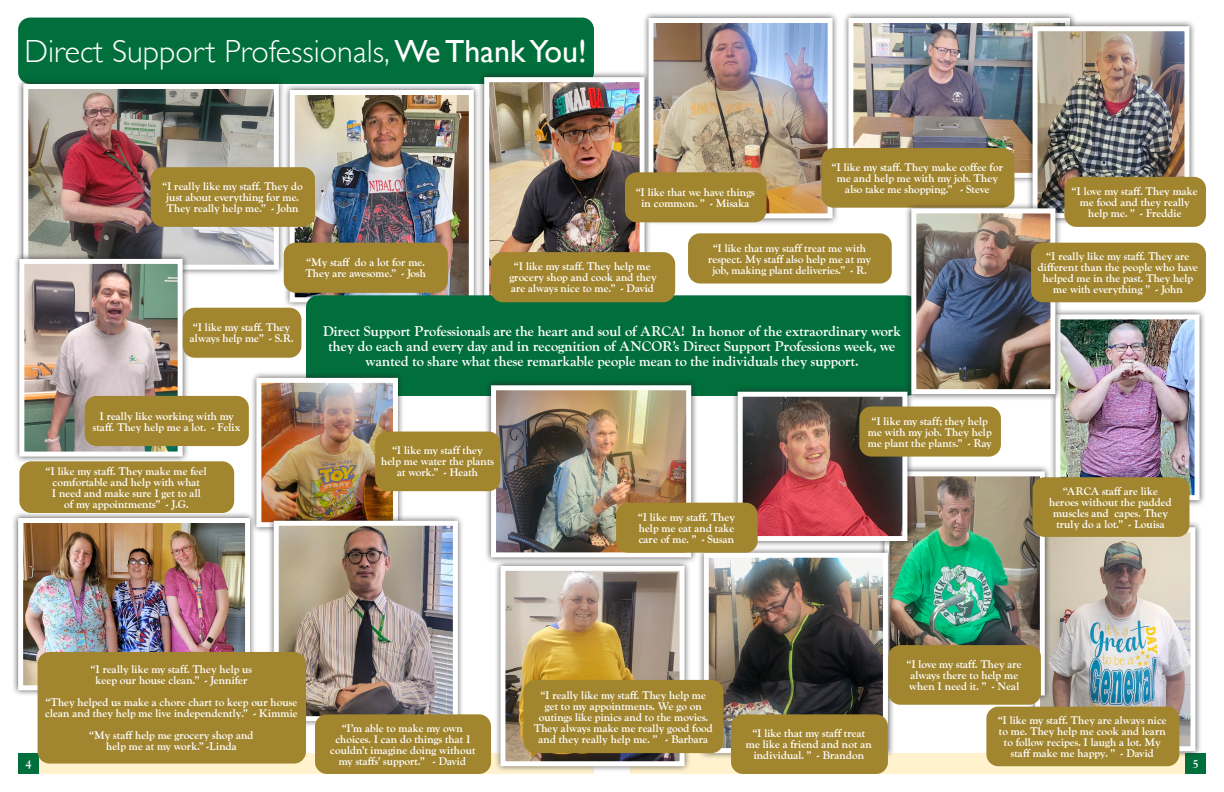
<style>
.page{position:relative;width:1224px;height:792px;background:#fff}
.page>*{position:absolute;margin:0;border:0;box-sizing:border-box;transform-origin:0 0}
.t1{font:300 32px "Gill Sans";color:#fff}
.t2{font:700 14px/15px "LTC Goudy Oldstyle Pro";color:#fff;text-align:center}
.t3{font:700 12px "LTC Goudy Oldstyle Pro";color:#fff}
.t4{font:700 11px/11px "LTC Goudy Oldstyle Pro";color:#fff;text-align:center}
.s1{font-weight:400}
</style>
<div class="page">
<div style="left:18px;top:753px;width:576px;height:21px;background:#fff2cd"></div>
<div style="left:18px;top:753px;width:21px;height:21px;background:#006f3c"></div>
<div style="left:630px;top:753px;width:576px;height:21px;background:#fff2cd"></div>
<div style="left:1185px;top:753px;width:21px;height:21px;background:#006f3c"></div>
<div style="left:18px;top:18px;width:576px;height:66px;background:#006f3c;border-radius:12px"></div>
<div style="left:17px;top:77px;width:268px;height:199px;background:#231f20;opacity:.75"></div>
<img style="left:29px;top:90px;width:244px;height:174px">
<div style="left:23px;top:84px;width:256px;height:186px;border:5px solid #fff"></div>
<div style="left:283px;top:83px;width:197px;height:226px;background:#231f20;opacity:.75"></div>
<img style="left:296px;top:96px;width:172px;height:200px">
<div style="left:290px;top:90px;width:184px;height:212px;border:5px solid #fff"></div>
<div style="left:1029px;top:521px;width:173px;height:237px;background:#231f20;opacity:.75"></div>
<img style="left:1041px;top:533px;width:149px;height:212px">
<div style="left:1035px;top:527px;width:161px;height:224px;border:5px solid #fff"></div>
<div style="left:878px;top:465px;width:173px;height:237px;background:#231f20;opacity:.75"></div>
<img style="left:895px;top:477px;width:144px;height:173px">
<div style="left:884px;top:471px;width:161px;height:224px;border:5px solid #fff"></div>
<div style="left:478px;top:71px;width:173px;height:237px;background:#231f20;opacity:.75"></div>
<img style="left:490px;top:83px;width:149px;height:212px">
<div style="left:484px;top:77px;width:161px;height:224px;border:5px solid #fff"></div>
<div style="left:13px;top:252px;width:176px;height:211px;background:#231f20;opacity:.75"></div>
<img style="left:25px;top:265px;width:152px;height:186px">
<div style="left:19px;top:259px;width:164px;height:198px;border:5px solid #fff"></div>
<div style="left:12px;top:511px;width:244px;height:186px;background:#231f20;opacity:.75"></div>
<img style="left:24px;top:524px;width:220px;height:160px">
<div style="left:18px;top:518px;width:232px;height:172px;border:5px solid #fff"></div>
<div style="left:842px;top:11px;width:235px;height:173px;background:#231f20;opacity:.75"></div>
<img style="left:854px;top:24px;width:172px;height:148px">
<div style="left:848px;top:18px;width:222px;height:160px;border:5px solid #fff"></div>
<div style="left:642px;top:11px;width:197px;height:214px;background:#231f20;opacity:.75"></div>
<img style="left:654px;top:24px;width:173px;height:188px">
<div style="left:648px;top:18px;width:185px;height:200px;border:5px solid #fff"></div>
<div style="left:306px;top:295px;width:612px;height:101px;background:#006f3c;border-radius:12px"></div>
<div style="left:151px;top:167px;width:164px;height:60px;background:#a1852f;border-radius:12px"></div>
<div style="left:284px;top:243px;width:164px;height:50px;background:#a1852f;border-radius:12px"></div>
<div style="left:491px;top:252px;width:184px;height:50px;background:#a1852f;border-radius:12px"></div>
<div style="left:986px;top:707px;width:193px;height:59px;background:#a1852f;border-radius:12px"></div>
<div style="left:19px;top:461px;width:215px;height:52px;background:#a1852f;border-radius:12px"></div>
<div style="left:183px;top:308px;width:118px;height:50px;background:#a1852f;border-radius:12px"></div>
<div style="left:625px;top:172px;width:142px;height:50px;background:#a1852f;border-radius:12px"></div>
<div style="left:1026px;top:20px;width:170px;height:205px;background:#231f20;opacity:.75"></div>
<img style="left:1039px;top:32px;width:145px;height:180px">
<div style="left:1033px;top:26px;width:157px;height:192px;border:5px solid #fff"></div>
<div style="left:1064px;top:177px;width:142px;height:50px;background:#a1852f;border-radius:12px"></div>
<div style="left:822px;top:148px;width:192px;height:60px;background:#a1852f;border-radius:12px"></div>
<div style="left:1049px;top:308px;width:157px;height:199px;background:#231f20;opacity:.75"></div>
<img style="left:1061px;top:320px;width:133px;height:174px">
<div style="left:1055px;top:314px;width:145px;height:186px;border:5px solid #fff"></div>
<div style="left:905px;top:202px;width:157px;height:199px;background:#231f20;opacity:.75"></div>
<img style="left:917px;top:214px;width:132px;height:174px">
<div style="left:911px;top:208px;width:144px;height:186px;border:5px solid #fff"></div>
<div style="left:1033px;top:477px;width:157px;height:60px;background:#a1852f;border-radius:12px"></div>
<div style="left:688px;top:233px;width:204px;height:51px;background:#a1852f;border-radius:12px"></div>
<div style="left:731px;top:385px;width:183px;height:163px;background:#231f20;opacity:.75"></div>
<img style="left:744px;top:398px;width:157px;height:137px">
<div style="left:738px;top:392px;width:169px;height:149px;border:5px solid #fff"></div>
<div style="left:250px;top:371px;width:154px;height:163px;background:#231f20;opacity:.75"></div>
<img style="left:262px;top:384px;width:130px;height:137px">
<div style="left:256px;top:378px;width:142px;height:149px;border:5px solid #fff"></div>
<div style="left:697px;top:546px;width:198px;height:214px;background:#231f20;opacity:.75"></div>
<img style="left:710px;top:559px;width:172px;height:188px">
<div style="left:704px;top:553px;width:184px;height:200px;border:5px solid #fff"></div>
<div style="left:731px;top:714px;width:157px;height:60px;background:#a1852f;border-radius:12px"></div>
<div style="left:888px;top:645px;width:153px;height:60px;background:#a1852f;border-radius:12px"></div>
<div style="left:859px;top:407px;width:142px;height:50px;background:#a1852f;border-radius:12px"></div>
<div style="left:1031px;top:243px;width:175px;height:59px;background:#a1852f;border-radius:12px"></div>
<div style="left:85px;top:396px;width:164px;height:50px;background:#a1852f;border-radius:12px"></div>
<div style="left:267px;top:514px;width:197px;height:214px;background:#231f20;opacity:.75"></div>
<img style="left:280px;top:527px;width:172px;height:188px">
<div style="left:274px;top:521px;width:184px;height:200px;border:5px solid #fff"></div>
<div style="left:315px;top:714px;width:176px;height:60px;background:#a1852f;border-radius:12px"></div>
<div style="left:38px;top:652px;width:268px;height:112px;background:#a1852f;border-radius:12px"></div>
<div style="left:494px;top:559px;width:197px;height:214px;background:#231f20;opacity:.75"></div>
<img style="left:506px;top:572px;width:173px;height:188px">
<div style="left:500px;top:566px;width:185px;height:200px;border:5px solid #fff"></div>
<div style="left:523px;top:680px;width:201px;height:73px;background:#a1852f;border-radius:12px"></div>
<div style="left:484px;top:379px;width:214px;height:185px;background:#231f20;opacity:.75"></div>
<img style="left:497px;top:391px;width:188px;height:160px">
<div style="left:491px;top:385px;width:200px;height:172px;border:5px solid #fff"></div>
<div style="left:616px;top:503px;width:142px;height:50px;background:#a1852f;border-radius:12px"></div>
<div style="left:375px;top:432px;width:125px;height:59px;background:#a1852f;border-radius:12px"></div>
<h1 class="t1" style="left:24px;top:26px;width:564px">Direct Support Professionals, <span class="s1">We Thank You!</span></h1>
<p class="t4" style="left:163px;top:181px;width:142px">“I really like my staff. They do just about everything for me.<br>They really help me.” - John</p>
<p class="t4" style="left:832px;top:162px;width:173px">“I like my staff. They make coffee for me and help me with my job. They also take me shopping.” - Steve</p>
<p class="t4" style="left:636px;top:187px;width:120px">“I like that we have things in common. ” - Misaka</p>
<p class="t4" style="left:1072px;top:186px;width:127px">“I love my staff. They make me food and they really help me. ” - Freddie</p>
<p class="t4" style="left:190px;top:322px;width:105px;text-align:left">“I like my staff. They always help me” - S.R.</p>
<p class="t4" style="left:305px;top:257px;width:122px;text-align:left">“My staff do a lot for me.<br>They are awesome.” - Josh</p>
<p class="t4" style="left:509px;top:261px;width:149px">“I like my staff. They help me grocery shop and cook and they are always nice to me.” - David</p>
<p class="t4" style="left:708px;top:243px;width:164px">“I like that my staff treat me with respect. My staff also help me at my job, making plant deliveries.” - R.</p>
<p class="t2" style="left:323px;top:324px;width:580px">Direct Support Professionals are the heart and soul of ARCA! In honor of the extraordinary work they do each and every day and in recognition of ANCOR’s Direct Support Professions week, we wanted to share what these remarkable people mean to the individuals they support.</p>
<p class="t4" style="left:93px;top:411px;width:149px">I really like working with my staff. They help me a lot. - Felix</p>
<p class="t4" style="left:46px;top:466px;width:162px">“I like my staff. They make me feel comfortable and help with what<br>I need and make sure I get to all<br>of my appointments” - J.G.</p>
<p class="t4" style="left:381px;top:446px;width:114px">“I like my staff they help me water the plants at work.” - Heath</p>
<p class="t4" style="left:638px;top:512px;width:98px;text-align:justify">“I like my staff. They help me eat and take care of me. ” - Susan</p>
<p class="t4" style="left:868px;top:416px;width:126px">“I like my staff; they help me with my job. They help me plant the plants.” - Ray</p>
<p class="t4" style="left:1038px;top:251px;width:162px">“I really like my staff. They are different than the people who have helped me in the past. They help me with everything ” - John</p>
<p class="t4" style="left:1049px;top:486px;width:124px">“ARCA staff are like heroes without the padded muscles and capes. They truly do a lot.” - Louisa</p>
<p class="t4" style="left:907px;top:659px;width:117px;text-align:left">“I love my staff. They are always there to help me when I need it. ” - Neal</p>
<p class="t4" style="left:91px;top:664px;width:163px">“I really like my staff. They help us keep our house clean.” - Jennifer</p>
<p class="t4" style="left:45px;top:697px;width:254px;text-align:left">“They helped us make a chore chart to keep our house clean and they help me live independently.” - Kimmie</p>
<p class="t4" style="left:89px;top:730px;width:166px">“My staff help me grocery shop and help me at my work.” -Linda</p>
<p class="t4" style="left:534px;top:690px;width:181px">“I really like my staff. They help me get to my appointments. We go on outings like pinics and to the movies.<br>They always make me really good food and they really help me. ” - Barbara</p>
<p class="t4" style="left:998px;top:715px;width:170px">“I like my staff. They are always nice to me. They help me cook and learn to follow recipes. I laugh a lot. My staff make me happy. ” - David</p>
<p class="t4" style="left:330px;top:723px;width:147px">“I’m able to make my own choices. I can do things that I couldn’t imagine doing without my staffs’ support.” - David</p>
<p class="t4" style="left:746px;top:728px;width:127px">“I like that my staff treat me like a friend and not an individual. ” - Brandon</p>
<p class="t3" style="left:25px;top:757px;width:8px">4</p>
<p class="t3" style="left:1193px;top:757px;width:7px">5</p>
</div>
